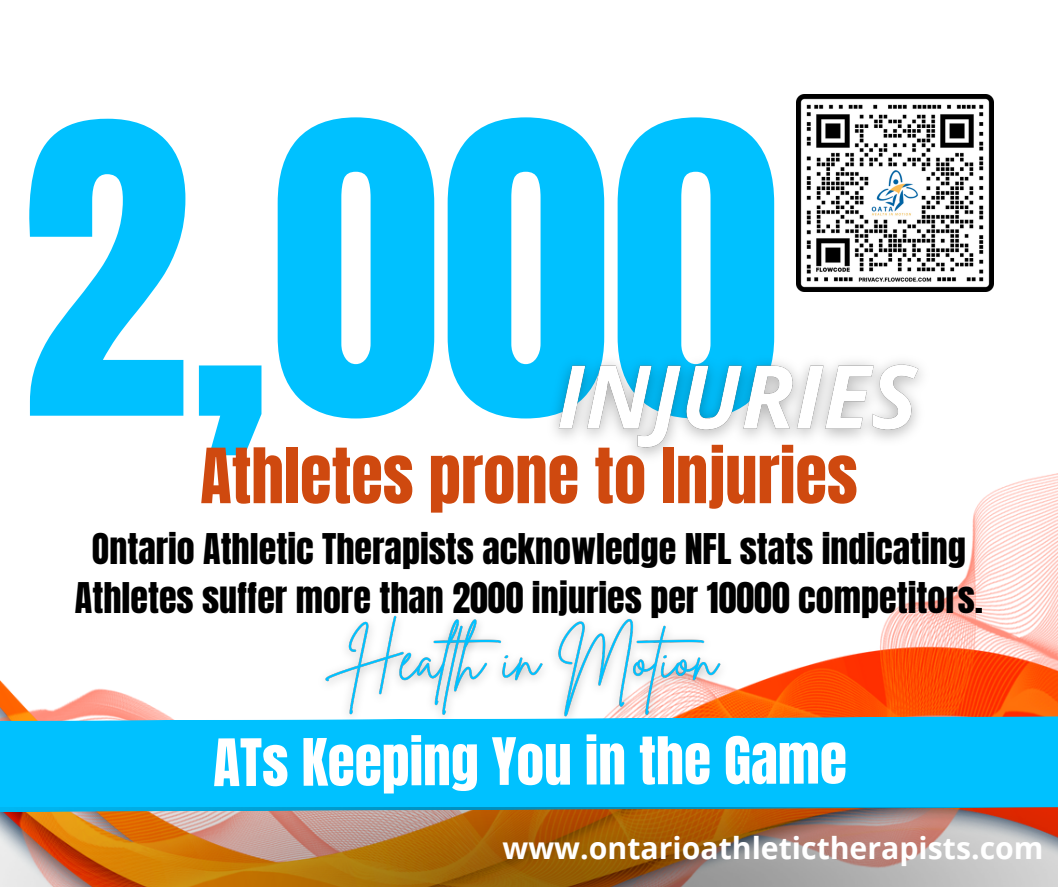
<style>
.page{position:relative;width:1058px;height:887px;background:#fff}
.page>*{position:absolute;margin:0;border:0;box-sizing:border-box;transform-origin:0 0}
.t1{font:343.95px "Anton";color:#00c1ff}
.t2{font:64.65px "Anton";color:#cf490f}
.t3{font:55.5px "Anton";letter-spacing:-.005em;color:#fff}
.t4{font:36px/49.5px "Anton";color:#000;text-align:center}
.t5{font:700 30.3px "Open Sans";color:#fff}
</style>
<div class="page">
<img style="left:797px;top:94px;width:196px;height:197px">
<img style="left:0;top:473px;width:1058px;height:413px">
<img style="left:534px;top:361px;width:406px;height:118px">
<img style="left:310px;top:602px;width:426px;height:113px">
<div style="left:0;top:715px;width:1058px;height:97px;background:#00c1ff"></div>
<img style="left:0;top:807px;width:1057px;height:79px">
<h1 class="t1" style="left:20px;top:24px;width:762px">2,000</h1>
<h2 class="t2" style="left:200px;top:429px;width:659px">Athletes prone to Injuries</h2>
<p class="t4" style="left:75px;top:524px;width:909px">Ontario Athletic Therapists acknowledge NFL stats indicating<br>Athletes suffer more than 2000 injuries per 10000 competitors.</p>
<h3 class="t3" style="left:213px;top:721px;width:635px">ATs Keeping You in the Game</h3>
<p class="t5" style="left:502px;top:826px;width:542px">www.ontarioathletictherapists.com</p>
</div>
